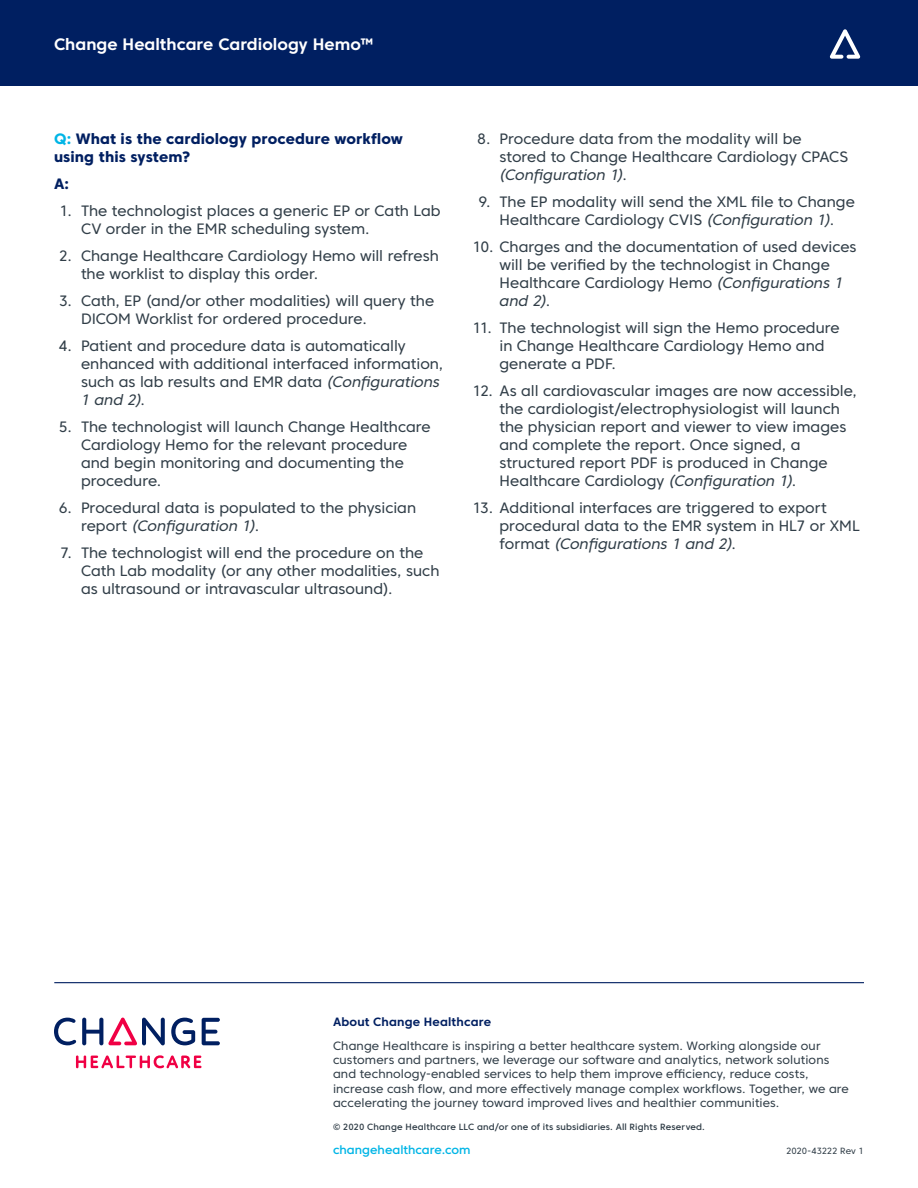
<style>
.page{position:relative;width:918px;height:1188px;background:#fff}
.page>*{position:absolute;margin:0;border:0;box-sizing:border-box;transform-origin:0 0}
.H2_span{font:700 16.5px "Core Sans C 65";color:#fff}
.t1{font:15px/18px "Core Sans C 45";color:#313e48}
.Question{font:800 15px/18px "Core Sans C 75";letter-spacing:.005em;color:#001f61}
.Body_Copy{font:800 15px "Core Sans C 75";color:#001f61}
.About_Text{font:12px/14.4px "Core Sans C 45";letter-spacing:.01em;color:#313e48}
.About_Title{font:700 12px "Core Sans C 65";letter-spacing:.015em;color:#001f61}
.t2{font:500 12px "Core Sans C 55";letter-spacing:.005em;color:#00b5e6}
.t3{font:500 9px "Core Sans C 55";letter-spacing:.02em;color:#313e48}
.t4{font:9px "Core Sans C 45";color:#313e48}
.s1{color:#00b5e6}
.s2{font-family:"Core Sans C 45 Regular It"}
</style>
<div class="page">
<div style="left:0;top:0;width:918px;height:86px;background:#001f61"></div>
<svg style="left:830px;top:29px;width:30px;height:30px"></svg>
<hr style="left:54px;top:982px;width:810px;height:1px;background:#001f61">
<svg style="left:54px;top:1018px;width:22px;height:27px"></svg>
<svg style="left:171px;top:1018px;width:24px;height:27px"></svg>
<svg style="left:202px;top:1018px;width:18px;height:27px"></svg>
<svg style="left:82px;top:1018px;width:83px;height:27px"></svg>
<svg style="left:76px;top:1055px;width:126px;height:13px"></svg>
<p class="H2_span" style="left:54px;top:34px;width:321px">Change Healthcare Cardiology Hemo™</p>
<p class="Question" style="left:54px;top:130px;width:350px"><span class="s1">Q:</span> What is the cardiology procedure workflow using this system?</p>
<p class="Body_Copy" style="left:54px;top:175px;width:16px">A:</p>
<p class="t1" style="left:81px;top:202px;width:361px;text-indent:-21px">1. The technologist places a generic EP or Cath Lab<br>CV order in the EMR scheduling system.</p>
<p class="t1" style="left:81px;top:247px;width:359px;text-indent:-22px">2. Change Healthcare Cardiology Hemo will refresh the worklist to display this order.</p>
<p class="t1" style="left:81px;top:292px;width:355px;text-indent:-22px">3. Cath, EP (and/or other modalities) will query the<br>DICOM Worklist for ordered procedure.</p>
<p class="t1" style="left:81px;top:337px;width:364px;text-indent:-22px">4. Patient and procedure data is automatically enhanced with additional interfaced information, such as lab results and EMR data <span class="s2">(Configurations 1 and 2)</span>.</p>
<p class="t1" style="left:81px;top:418px;width:351px;text-indent:-22px">5. The technologist will launch Change Healthcare Cardiology Hemo for the relevant procedure and begin monitoring and documenting the procedure.</p>
<p class="t1" style="left:81px;top:499px;width:337px;text-indent:-22px">6. Procedural data is populated to the physician report <span class="s2">(Configuration 1)</span>.</p>
<p class="t1" style="left:81px;top:544px;width:360px;text-indent:-21px">7. The technologist will end the procedure on the<br>Cath Lab modality (or any other modalities, such as ultrasound or intravascular ultrasound).</p>
<p class="t1" style="left:500px;top:130px;width:350px;text-indent:-22px">8. Procedure data from the modality will be stored to Change Healthcare Cardiology CPACS <span class="s2">(Configuration 1)</span>.</p>
<p class="t1" style="left:479px;top:193px;width:378px;text-align:center">9. The EP modality will send the XML file to Change<br>Healthcare Cardiology CVIS <span class="s2">(Configuration 1)</span>.</p>
<p class="t1" style="left:500px;top:238px;width:359px;text-indent:-27px">10. Charges and the documentation of used devices will be verified by the technologist in Change Healthcare Cardiology Hemo <span class="s2">(Configurations 1 and 2)</span>.</p>
<p class="t1" style="left:500px;top:319px;width:342px;text-indent:-27px">11. The technologist will sign the Hemo procedure in Change Healthcare Cardiology Hemo and generate a PDF.</p>
<p class="t1" style="left:500px;top:382px;width:359px;text-indent:-27px">12. As all cardiovascular images are now accessible, the cardiologist/electrophysiologist will launch the physician report and viewer to view images and complete the report. Once signed, a structured report PDF is produced in Change Healthcare Cardiology <span class="s2">(Configuration 1)</span>.</p>
<p class="t1" style="left:500px;top:499px;width:362px;text-indent:-27px">13. Additional interfaces are triggered to export procedural data to the EMR system in HL7 or XML format <span class="s2">(Configurations 1 and 2)</span>.</p>
<p class="About_Title" style="left:333px;top:1014px;width:160px">About Change Healthcare</p>
<p class="About_Text" style="left:333px;top:1038px;width:517px">Change Healthcare is inspiring a better healthcare system. Working alongside our customers and partners, we leverage our software and analytics, network solutions and technology-enabled services to help them improve efficiency, reduce costs, increase cash flow, and more effectively manage complex workflows. Together, we are accelerating the journey toward improved lives and healthier communities.</p>
<p class="t4" style="left:786px;top:1145px;width:79px">2020-43222 Rev 1</p>
<p class="t3" style="left:333px;top:1121px;width:374px">© 2020 Change Healthcare LLC and/or one of its subsidiaries. All Rights Reserved.</p>
<p class="t2" style="left:333px;top:1142px;width:139px">changehealthcare.com</p>
</div>
